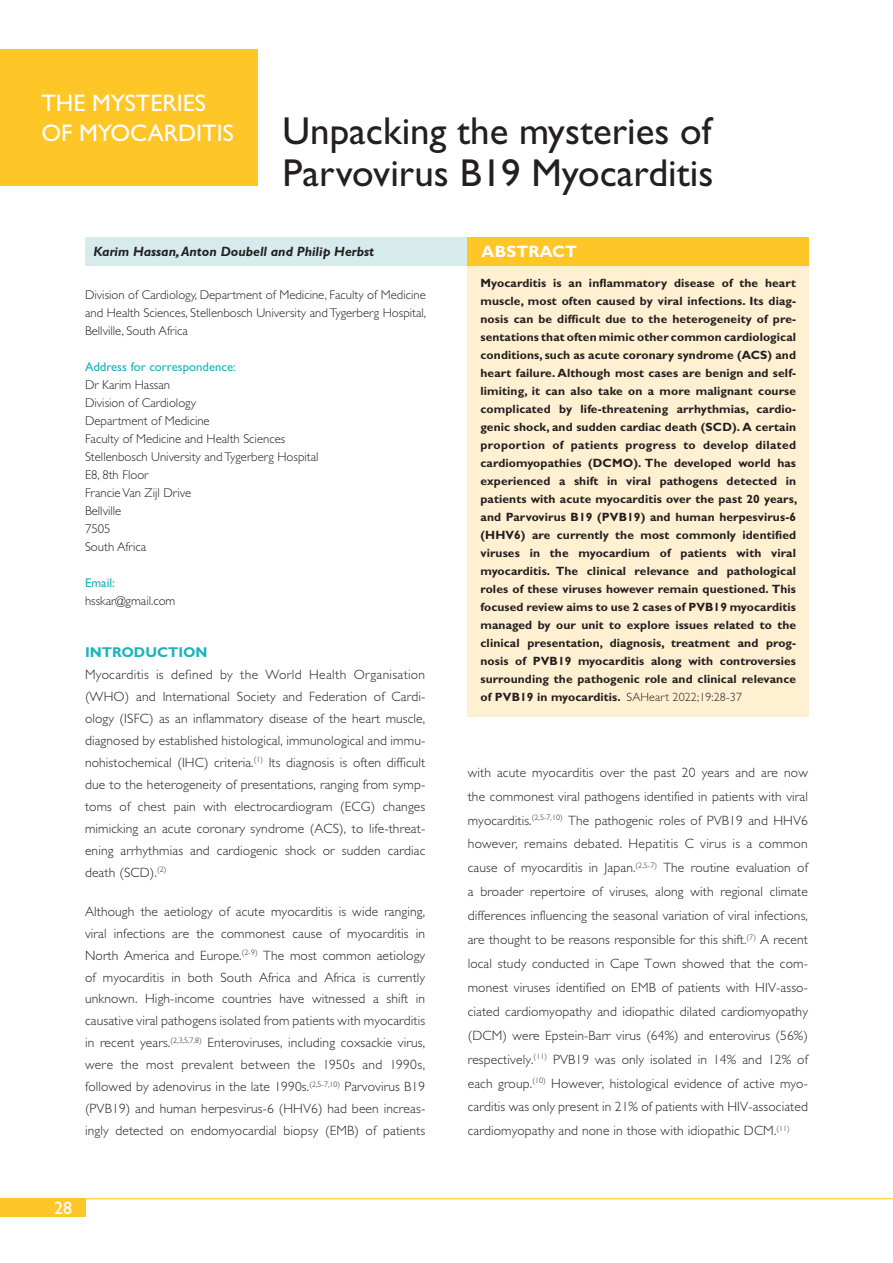
<style>
.page{position:relative;width:893px;height:1263px;background:#fff}
.page>*{position:absolute;margin:0;border:0;box-sizing:border-box;transform-origin:0 0}
.t1{font:39px/42px "Gill Sans Std";color:#231f20}
.t2{font:24px/30px "Gill Sans Std";color:#fff}
.t3{font:18px "Gill Sans Std";color:#fff}
.t4{font:700 16.5px "Gill Sans Std";letter-spacing:.01em;color:#fff}
.t5{font:700 14.25px "Gill Sans Std";color:#1bb3bc}
.t6{font:300 13.5px/22px "Gill Sans Std";letter-spacing:.01em;color:#231f20;text-align:justify}
.t7{font:italic 700 13.5px "Gill Sans Std";color:#231f20}
.t8{font:300 12.75px/18px "Gill Sans Std";color:#231f20;text-align:justify}
.t9{font:12.75px "Gill Sans Std";color:#1bb3bc}
.t10{font:700 12px/18px "Gill Sans Std";letter-spacing:.01em;color:#231f20;text-align:justify}
.s1{font-weight:300}
</style>
<div class="page">
<hr style="left:85px;top:1198px;width:808px;height:1px;background:#ffc628">
<div style="left:0;top:1198px;width:85px;height:19px;background:#ffc628"></div>
<div style="left:0;top:49px;width:257px;height:137px;background:#ffc628"></div>
<div style="left:85px;top:237px;width:383px;height:29px;background:#d7ebed"></div>
<div style="left:468px;top:237px;width:341px;height:480px;background:#fff0d2"></div>
<div style="left:468px;top:237px;width:341px;height:29px;background:#ffc628"></div>
<h2 class="t2" style="left:41px;top:90px;width:194px">THE MYSTERIES<br>OF MYOCARDITIS</h2>
<h1 class="t1" style="left:283px;top:114px;width:432px">Unpacking the mysteries of<br>Parvovirus B19 Myocarditis</h1>
<p class="t7" style="left:94px;top:243px;width:282px">Karim Hassan, Anton Doubell and Philip Herbst</p>
<p class="t4" style="left:482px;top:245px;width:97px">ABSTRACT</p>
<p class="t10" style="left:480px;top:275px;width:318px">Myocarditis is an inflammatory disease of the heart muscle, most often caused by viral infections. Its diag&shy;nosis can be difficult due to the heterogeneity of pre&shy;sentations that often mimic other common cardiological conditions, such as acute coronary syndrome (ACS) and heart failure. Although most cases are benign and self&shy;limiting, it can also take on a more malignant course complicated by life-threatening arrhythmias, cardio&shy;genic shock, and sudden cardiac death (SCD). A certain proportion of patients progress to develop dilated cardiomyopathies (DCMO). The developed world has experienced a shift in viral pathogens detected in patients with acute myocarditis over the past 20 years, and Parvovirus B19 (PVB19) and human herpesvirus-6 (HHV6) are currently the most commonly identified viruses in the myocardium of patients with viral myocarditis. The clinical relevance and pathological roles of these viruses however remain questioned. This focused review aims to use 2 cases of PVB19 myocarditis managed by our unit to explore issues related to the clinical presentation, diagnosis, treatment and prog&shy;nosis of PVB19 myocarditis along with controversies surrounding the pathogenic role and clinical relevance of PVB19 in myocarditis. <span class="s1">SAHeart 2022;19:28-37</span></p>
<p class="t8" style="left:85px;top:287px;width:343px">Division of Cardiology, Department of Medicine, Faculty of Medicine and Health Sciences, Stellenbosch University and Tygerberg Hospital, Bellville, South Africa</p>
<p class="t9" style="left:85px;top:362px;width:152px">Address for correspondence:</p>
<p class="t8" style="left:85px;top:377px;width:235px;text-align:left">Dr Karim Hassan<br>Division of Cardiology<br>Department of Medicine<br>Faculty of Medicine and Health Sciences<br>Stellenbosch University and Tygerberg Hospital<br>E8, 8th Floor<br>Francie Van Zijl Drive<br>Bellville<br>7505<br>South Africa</p>
<p class="t9" style="left:85px;top:578px;width:32px">Email:</p>
<p class="t8" style="left:85px;top:593px;width:92px">hsskar@gmail.com</p>
<p class="t5" style="left:85px;top:647px;width:124px">INTRODUCTION</p>
<p class="t6" style="left:85px;top:665px;width:342px">Myocarditis is defined by the World Health Organisation (WHO) and International Society and Federation of Cardi&shy;ology (ISFC) as an inflammatory disease of the heart muscle, diagnosed by established histological, immunological and immu&shy;nohistochemical (IHC) criteria.<sup>(1)</sup> Its diagnosis is often difficult due to the heterogeneity of presentations, ranging from symp&shy;toms of chest pain with electrocardiogram (ECG) changes mimicking an acute coronary syndrome (ACS), to life-threat&shy;ening arrhythmias and cardiogenic shock or sudden cardiac death (SCD).<sup>(2)</sup></p>
<p class="t6" style="left:85px;top:901px;width:342px">Although the aetiology of acute myocarditis is wide ranging, viral infections are the commonest cause of myocarditis in North America and Europe.<sup>(2-9)</sup> The most common aetiology of myocarditis in both South Africa and Africa is currently unknown. High-income countries have witnessed a shift in causative viral pathogens isolated from patients with myocarditis in recent years.<sup>(2,3,5,7,8)</sup> Enteroviruses, including coxsackie virus, were the most prevalent between the 1950s and 1990s, followed by adenovirus in the late 1990s.<sup>(2,5-7,10)</sup> Parvovirus B19 (PVB19) and human herpesvirus-6 (HHV6) had been increas&shy;ingly detected on endomyocardial biopsy (EMB) of patients</p>
<p class="t6" style="left:468px;top:762px;width:342px;line-height:23.9px">with acute myocarditis over the past 20 years and are now the commonest viral pathogens identified in patients with viral myocarditis.<sup>(2,5-7,10)</sup> The pathogenic roles of PVB19 and HHV6 however, remains debated. Hepatitis C virus is a common cause of myocarditis in Japan.<sup>(2,5-7)</sup> The routine evaluation of a broader repertoire of viruses, along with regional climate differences influencing the seasonal variation of viral infections, are thought to be reasons responsible for this shift.<sup>(7)</sup> A recent local study conducted in Cape Town showed that the com&shy;monest viruses identified on EMB of patients with HIV-asso&shy;ciated cardiomyopathy and idiopathic dilated cardiomyopathy (DCM) were Epstein-Barr virus (64%) and enterovirus (56%) respectively.<sup>(11)</sup> PVB19 was only isolated in 14% and 12% of each group.<sup>(10)</sup> However, histological evidence of active myo&shy;carditis was only present in 21% of patients with HIV-associated cardiomyopathy and none in those with idiopathic DCM.<sup>(11)</sup></p>
<h3 class="t3" style="left:54px;top:1201px;width:19px">28</h3>
</div>
